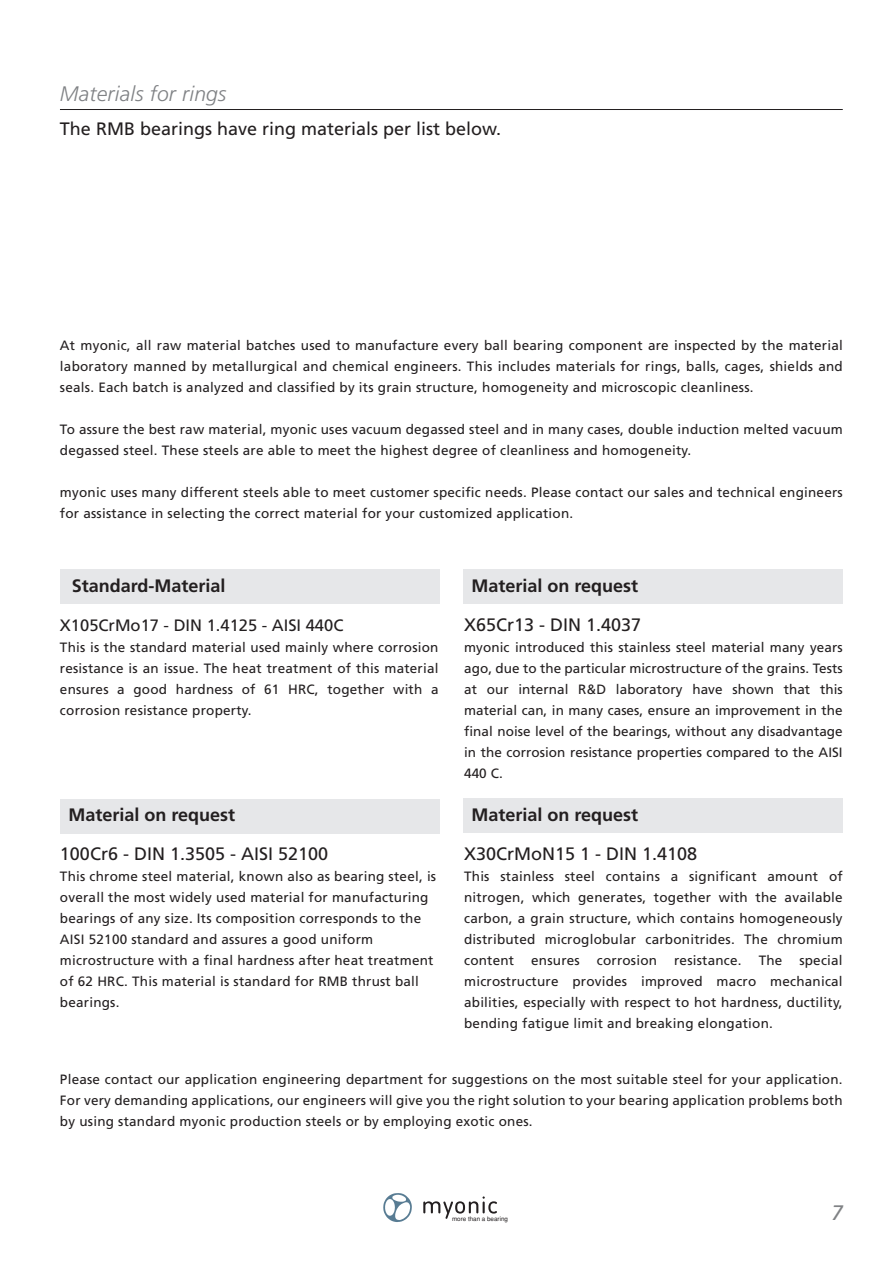
<style>
.page{position:relative;width:893px;height:1263px;background:#fff}
.page>*{position:absolute;margin:0;border:0;box-sizing:border-box;transform-origin:0 0}
.t1{font:italic 300 21px "Frutiger";letter-spacing:.01em;color:#808285}
.t2{font:italic 21px "Frutiger";color:#808285}
.t3{font:18px "Frutiger";color:#231f20}
.t4{font:700 18px "Frutiger";color:#231f20}
.t5{font:16.5px "Frutiger";color:#231f20}
.t6{font:13.5px/21px "Frutiger";letter-spacing:.015em;color:#231f20;text-align:justify}
.t7{font:6.3px "Helvetica";color:#231f20}
</style>
<div class="page">
<hr style="left:60px;top:109px;width:782px;height:1px;background:#231f20">
<svg style="left:423px;top:1196px;width:74px;height:23px"></svg>
<img style="left:383px;top:1193px;width:29px;height:29px">
<div style="left:60px;top:799px;width:380px;height:34px;background:#e6e7e9"></div>
<div style="left:60px;top:570px;width:380px;height:34px;background:#e6e7e9"></div>
<div style="left:463px;top:570px;width:379px;height:34px;background:#e6e7e9"></div>
<div style="left:463px;top:799px;width:379px;height:34px;background:#e6e7e9"></div>
<h1 class="t1" style="left:60px;top:85px;width:168px">Materials for rings</h1>
<h2 class="t3" style="left:60px;top:122px;width:443px">The RMB bearings have ring materials per list below.</h2>
<p class="t6" style="left:60px;top:336px;width:784px">At myonic, all raw material batches used to manufacture every ball bearing component are inspected by the material laboratory manned by metallurgical and chemical engineers. This includes materials for rings, balls, cages, shields and seals. Each batch is analyzed and classified by its grain structure, homogeneity and microscopic cleanliness.</p>
<p class="t6" style="left:60px;top:420px;width:784px">To assure the best raw material, myonic uses vacuum degassed steel and in many cases, double induction melted vacuum degassed steel. These steels are able to meet the highest degree of cleanliness and homogeneity.</p>
<p class="t6" style="left:60px;top:483px;width:784px">myonic uses many different steels able to meet customer specific needs. Please contact our sales and technical engineers for assistance in selecting the correct material for your customized application.</p>
<h2 class="t4" style="left:72px;top:578px;width:155px">Standard-Material</h2>
<p class="t5" style="left:60px;top:619px;width:285px">X105CrMo17 - DIN 1.4125 - AISI 440C</p>
<p class="t6" style="left:60px;top:638px;width:380px">This is the standard material used mainly where corrosion resistance is an issue. The heat treatment of this material ensures a good hardness of 61 HRC, together with a corrosion resistance property.</p>
<h2 class="t4" style="left:68px;top:808px;width:168px">Material on request</h2>
<h2 class="t3" style="left:60px;top:847px;width:270px">100Cr6 - DIN 1.3505 - AISI 52100</h2>
<p class="t6" style="left:60px;top:867px;width:378px;text-align:left">This chrome steel material, known also as bearing steel, is overall the most widely used material for manufacturing bearings of any size. Its composition corresponds to the AISI 52100 standard and assures a good uniform microstructure with a final hardness after heat treatment of 62 HRC. This material is standard for RMB thrust ball bearings.</p>
<h2 class="t4" style="left:471px;top:578px;width:168px">Material on request</h2>
<h2 class="t3" style="left:464px;top:618px;width:179px">X65Cr13 - DIN 1.4037</h2>
<p class="t6" style="left:464px;top:638px;width:380px">myonic introduced this stainless steel material many years ago, due to the particular microstructure of the grains. Tests at our internal R&amp;D laboratory have shown that this material can, in many cases, ensure an improvement in the final noise level of the bearings, without any disadvantage in the corrosion resistance properties compared to the AISI 440 C.</p>
<h2 class="t4" style="left:471px;top:807px;width:168px">Material on request</h2>
<h2 class="t3" style="left:464px;top:847px;width:235px">X30CrMoN15 1 - DIN 1.4108</h2>
<p class="t6" style="left:464px;top:867px;width:380px">This stainless steel contains a significant amount of nitrogen, which generates, together with the available carbon, a grain structure, which contains homogeneously distributed microglobular carbonitrides. The chromium content</p>
<p class="t6" style="left:464px;top:951px;width:380px;text-indent:335px">special microstructure provides improved macro mechanical abilities, especially with respect to hot hardness, ductility, bending fatigue limit and breaking elongation.</p>
<p class="t6" style="left:531px;top:951px;width:50px">ensures</p>
<p class="t6" style="left:597px;top:951px;width:62px">corrosion</p>
<p class="t6" style="left:674px;top:951px;width:69px">resistance.</p>
<p class="t6" style="left:758px;top:951px;width:25px">The</p>
<p class="t6" style="left:60px;top:1069px;width:784px">Please contact our application engineering department for suggestions on the most suitable steel for your application.<br>For very demanding applications, our engineers will give you the right solution to your bearing application problems both by using standard myonic production steels or by employing exotic ones.</p>
<p class="t7" style="left:452px;top:1216px;width:57px">more than a bearing</p>
<h1 class="t2" style="left:831px;top:1204px;width:13px">7</h1>
</div>
